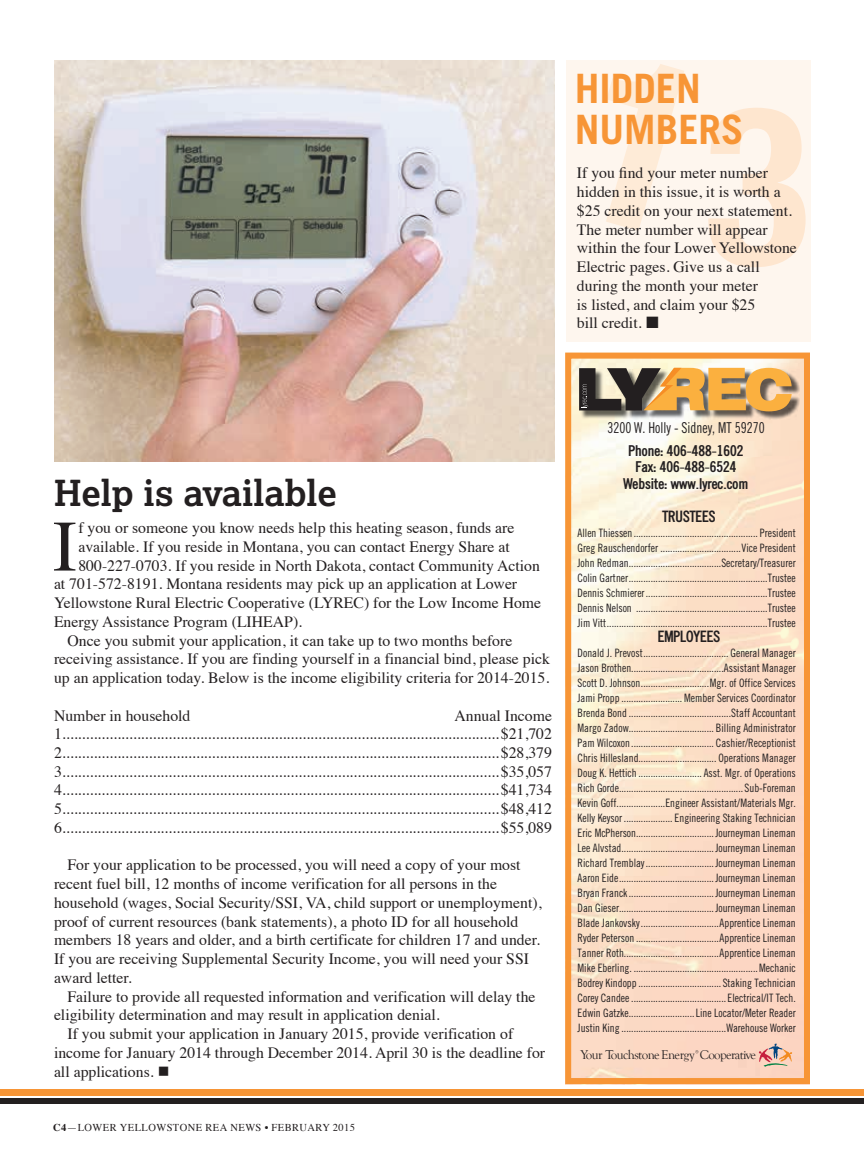
<style>
.page{position:relative;width:864px;height:1161px;background:#fff}
.page>*{position:absolute;margin:0;border:0;box-sizing:border-box;transform-origin:0 0}
.t1{font:72.45px "Times";color:#231f20}
.t2{font:700 40.5px/40.5px "Trade Gothic";color:#f79536}
.t3{font:700 36px "Lexia";color:#231f20}
.t4{font:15.75px/18.8px "Times";color:#231f20}
.t5{font:700 condensed 15.75px "Trade";color:#231f20;scale:.95 1}
.t6{font:700 condensed 15px/16.5px "Trade";color:#231f20;text-align:center}
.t7{font:15px "Trade Condensed";color:#231f20;scale:.9 1}
.t8{font:13.05px "Goudy Old Style T";letter-spacing:-.05em;color:#231f20}
.t9{font:11.55px/15px "Trade Condensed";color:#231f20;text-align:justify;scale:.95 1}
.t10{font:10.5px "Times";letter-spacing:.04em;color:#231f20}
.s1{font-weight:700}
</style>
<div class="page">
<div style="left:0;top:1090px;width:864px;height:6px;background:#f79536"></div>
<div style="left:0;top:1098px;width:864px;height:6px;background:#231f20"></div>
<div style="left:566px;top:61px;width:245px;height:281px;background:#fef6ee"></div>
<svg style="left:565px;top:353px;width:245px;height:731px;background:#f6d8bc"></svg>
<svg style="left:708px;top:108px;width:98px;height:159px"></svg>
<svg style="left:606px;top:64px;width:78px;height:167px"></svg>
<svg style="left:759px;top:1043px;width:33px;height:24px"></svg>
<img style="left:54px;top:61px;width:500px;height:401px">
<h2 class="t2" style="left:575px;top:68px;width:170px">HIDDEN<br>NUMBERS</h2>
<p class="t4" style="left:577px;top:162px;width:222px">If you find your meter number hidden in this issue, it is worth a $25 credit on your next statement.<br>The meter number will appear within the four Lower Yellowstone<br>Electric pages. Give us a call during the month your meter<br>is listed, and claim your $25<br>bill credit.</p>
<h3 class="t3" style="left:54px;top:470px;width:284px">Help is available</h3>
<h1 class="t1" style="left:53px;top:478px;width:26px">I</h1>
<h3 class="t4" style="left:78px;top:517px;width:438px">f you or someone you know needs help this heating season, funds are</h3>
<h3 class="t4" style="left:78px;top:536px;width:433px">available. If you reside in Montana, you can contact Energy Share at</h3>
<h3 class="t4" style="left:78px;top:555px;width:463px">800-227-0703. If you reside in North Dakota, contact Community Action</h3>
<h3 class="t4" style="left:54px;top:573px;width:465px">at 701-572-8191. Montana residents may pick up an application at Lower</h3>
<h3 class="t4" style="left:54px;top:592px;width:489px">Yellowstone Rural Electric Cooperative (LYREC) for the Low Income Home</h3>
<h3 class="t4" style="left:54px;top:611px;width:250px">Energy Assistance Program (LIHEAP).</h3>
<h3 class="t4" style="left:68px;top:630px;width:446px">Once you submit your application, it can take up to two months before</h3>
<h3 class="t4" style="left:54px;top:648px;width:498px">receiving assistance. If you are finding yourself in a financial bind, please pick</h3>
<h3 class="t4" style="left:54px;top:667px;width:497px">up an application today. Below is the income eligibility criteria for 2014-2015.</h3>
<h3 class="t4" style="left:54px;top:704px;width:138px">Number in household</h3>
<p class="t4" style="left:54px;top:704px;width:500px;text-align:justify;text-indent:400px">Annual Income 1...............................................................................................................$21,702<br>2...............................................................................................................$28,379<br>3...............................................................................................................$35,057<br>4...............................................................................................................$41,734<br>5...............................................................................................................$48,412<br>6...............................................................................................................$55,089</p>
<p class="t4" style="left:54px;top:854px;width:489px;text-indent:13px">For your application to be processed, you will need a copy of your most recent fuel bill, 12 months of income verification for all persons in the household (wages, Social Security/SSI, VA, child support or unemployment), proof of current resources (bank statements), a photo ID for all household members 18 years and older, and a birth certificate for children 17 and under.<br>If you are receiving Supplemental Security Income, you will need your SSI award letter.</p>
<h3 class="t4" style="left:54px;top:986px;width:483px;text-indent:13px">Failure to provide all requested information and verification will delay the eligibility determination and may result in application denial.</h3>
<h3 class="t4" style="left:54px;top:1023px;width:493px;text-indent:13px">If you submit your application in January 2015, provide verification of income for January 2014 through December 2014. April 30 is the deadline for all applications. ■</h3>
<p class="t10" style="left:53px;top:1118px;width:303px"><span class="s1">C4</span>—LOWER YELLOWSTONE REA NEWS • FEBRUARY 2015</p>
<p class="t7" style="left:607px;top:419px;width:176px">3200 W. Holly - Sidney, MT 59270</p>
<p class="t6" style="left:623px;top:442px;width:127px">Phone: 406-488-1602<br>Fax: 406-488-6524<br>Website: www.lyrec.com</p>
<h3 class="t5" style="left:662px;top:507px;width:57px">TRUSTEES</h3>
<p class="t9" style="left:578px;top:526px;width:231px">Allen Thiessen ................................................... President Greg Rauschendorfer .................................Vice President John Redman ......................................Secretary/Treasurer Colin Gartner .........................................................Trustee Dennis Schmierer ..................................................Trustee Dennis Nelson ......................................................Trustee Jim Vitt ..................................................................Trustee</p>
<h3 class="t5" style="left:658px;top:627px;width:67px">EMPLOYEES</h3>
<p class="t9" style="left:578px;top:646px;width:231px">Donald J. Prevost ................................... General Manager Jason Brothen......................................Assistant Manager Scott D. Johnson ............................Mgr. of Office Services Jami Propp ......................... Member Services Coordinator Brenda Bond ..........................................Staff Accountant Margo Zadow ................................... Billing Administrator Pam Wilcoxon .................................. Cashier/Receptionist Chris Hillesland ................................ Operations Manager Doug K. Hettich .......................... Asst. Mgr. of Operations Rich Gorde................................................... Sub-Foreman Kevin Goff....................Engineer Assistant/Materials Mgr.<br>Kelly Keysor .................... Engineering Staking Technician Eric McPherson................................Journeyman Lineman Lee Alvstad......................................Journeyman Lineman Richard Tremblay ............................Journeyman Lineman Aaron Eide .......................................Journeyman Lineman Bryan Franck ...................................Journeyman Lineman Dan Gieser.......................................Journeyman Lineman Blade Jankovsky ................................Apprentice Lineman Ryder Peterson ..................................Apprentice Lineman Tanner Roth .......................................Apprentice Lineman Mike Eberling. ...................................................Mechanic Bodrey Kindopp .................................. Staking Technician Corey Candee ....................................... Electrical/IT Tech.<br>Edwin Gatzke ...........................Line Locator/Meter Reader Justin King ...........................................Warehouse Worker</p>
<p class="t8" style="left:581px;top:1047px;width:177px">Your TouchstoneEnergy Cooperative</p>
</div>
